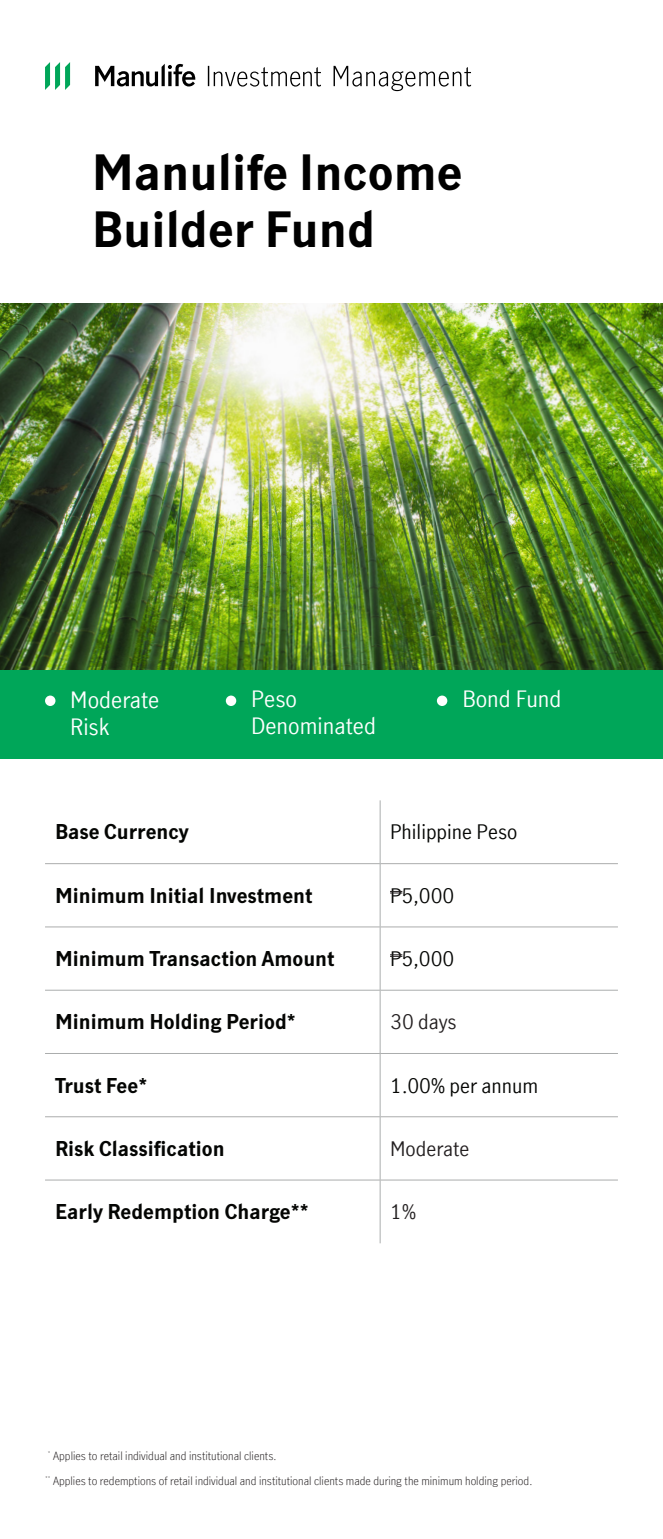
<style>
.page{position:relative;width:663px;height:1539px;background:#fff}
.page>*{position:absolute;margin:0;border:0;box-sizing:border-box;transform-origin:0 0}
.t1{font:700 47.5px/57px "Manulife JH Sans Optimized";color:#000}
.t2{font:22.5px/27px "Manulife JH Sans Optimized";color:#fff}
.t3{font:700 20px "Manulife JH Sans Optimized";color:#040503}
.t4{font:20px "Manulife JH Sans Optimized";color:#040503}
.t5{font:20px "Manulife JH Sans Optimized";color:#231f20}
.t6{font:300 11.25px "Manulife JH Sans Optimized";color:#231f20}
</style>
<div class="page">
<svg style="left:45px;top:864px;width:334px;height:316px"></svg>
<svg style="left:380px;top:800px;width:237px;height:443px"></svg>
<hr style="left:379px;top:927px;width:1px;height:63px;background:#abadad">
<hr style="left:45px;top:990px;width:335px;height:1px;background:#abadad">
<hr style="left:380px;top:990px;width:237px;height:1px;background:#abadad">
<hr style="left:379px;top:991px;width:1px;height:62px;background:#abadad">
<hr style="left:45px;top:1053px;width:335px;height:1px;background:#abadad">
<hr style="left:380px;top:1053px;width:237px;height:1px;background:#abadad">
<hr style="left:379px;top:1054px;width:1px;height:62px;background:#abadad">
<hr style="left:45px;top:1116px;width:335px;height:1px;background:#abadad">
<hr style="left:380px;top:1116px;width:237px;height:1px;background:#abadad">
<hr style="left:379px;top:1117px;width:1px;height:63px;background:#abadad">
<hr style="left:45px;top:1180px;width:335px;height:1px;background:#abadad">
<hr style="left:380px;top:1180px;width:237px;height:1px;background:#abadad">
<hr style="left:379px;top:1180px;width:1px;height:63px;background:#abadad">
<hr style="left:379px;top:800px;width:1px;height:63px;background:#abadad">
<hr style="left:379px;top:864px;width:1px;height:63px;background:#abadad">
<hr style="left:45px;top:863px;width:335px;height:1px;background:#abadad">
<hr style="left:380px;top:863px;width:237px;height:1px;background:#abadad">
<hr style="left:45px;top:927px;width:335px;height:1px;background:#abadad">
<hr style="left:380px;top:927px;width:237px;height:1px;background:#abadad">
<svg style="left:390px;top:891px;width:12px;height:3px"></svg>
<svg style="left:390px;top:954px;width:12px;height:3px"></svg>
<img style="left:0;top:303px;width:662px;height:367px">
<div style="left:0;top:670px;width:662px;height:89px;background:#00a659"></div>
<div style="left:45px;top:696px;width:10px;height:10px;background:#fff;border-radius:50%"></div>
<div style="left:226px;top:696px;width:10px;height:10px;background:#fff;border-radius:50%"></div>
<div style="left:437px;top:696px;width:10px;height:10px;background:#fff;border-radius:50%"></div>
<svg style="left:95px;top:64px;width:100px;height:22px"></svg>
<svg style="left:45px;top:62px;width:25px;height:28px"></svg>
<svg style="left:208px;top:66px;width:113px;height:21px"></svg>
<svg style="left:333px;top:66px;width:138px;height:25px"></svg>
<p class="t1" style="left:92px;top:142px;width:372px">Manulife Income<br>Builder Fund</p>
<p class="t2" style="left:70px;top:685px;width:91px">Moderate</p>
<p class="t2" style="left:70px;top:712px;width:41px">Risk</p>
<p class="t2" style="left:251px;top:685px;width:126px">Peso<br>Denominated</p>
<p class="t2" style="left:462px;top:685px;width:101px">Bond Fund</p>
<p class="t3" style="left:55px;top:818px;width:135px">Base Currency</p>
<p class="t4" style="left:390px;top:818px;width:129px">Philippine Peso</p>
<p class="t3" style="left:55px;top:882px;width:259px">Minimum Initial Investment</p>
<p class="t4" style="left:390px;top:882px;width:66px">P5,000</p>
<p class="t3" style="left:55px;top:945px;width:281px">Minimum Transaction Amount</p>
<p class="t4" style="left:390px;top:945px;width:66px">P5,000</p>
<p class="t3" style="left:55px;top:1008px;width:242px">Minimum Holding Period*</p>
<p class="t5" style="left:390px;top:1008px;width:68px">30 days</p>
<p class="t3" style="left:55px;top:1071px;width:94px">Trust Fee*</p>
<p class="t4" style="left:390px;top:1072px;width:150px">1.00% per annum</p>
<p class="t3" style="left:55px;top:1135px;width:171px">Risk Classification</p>
<p class="t5" style="left:390px;top:1135px;width:81px">Moderate</p>
<p class="t3" style="left:55px;top:1198px;width:255px">Early Redemption Charge**</p>
<p class="t5" style="left:390px;top:1198px;width:27px">1%</p>
<p class="t6" style="left:48px;top:1448px;width:230px"><sup>*</sup> Applies to retail individual and institutional clients.</p>
<p class="t6" style="left:45px;top:1473px;width:488px"><sup>**</sup> Applies to redemptions of retail individual and institutional clients made during the minimum holding period.</p>
</div>
